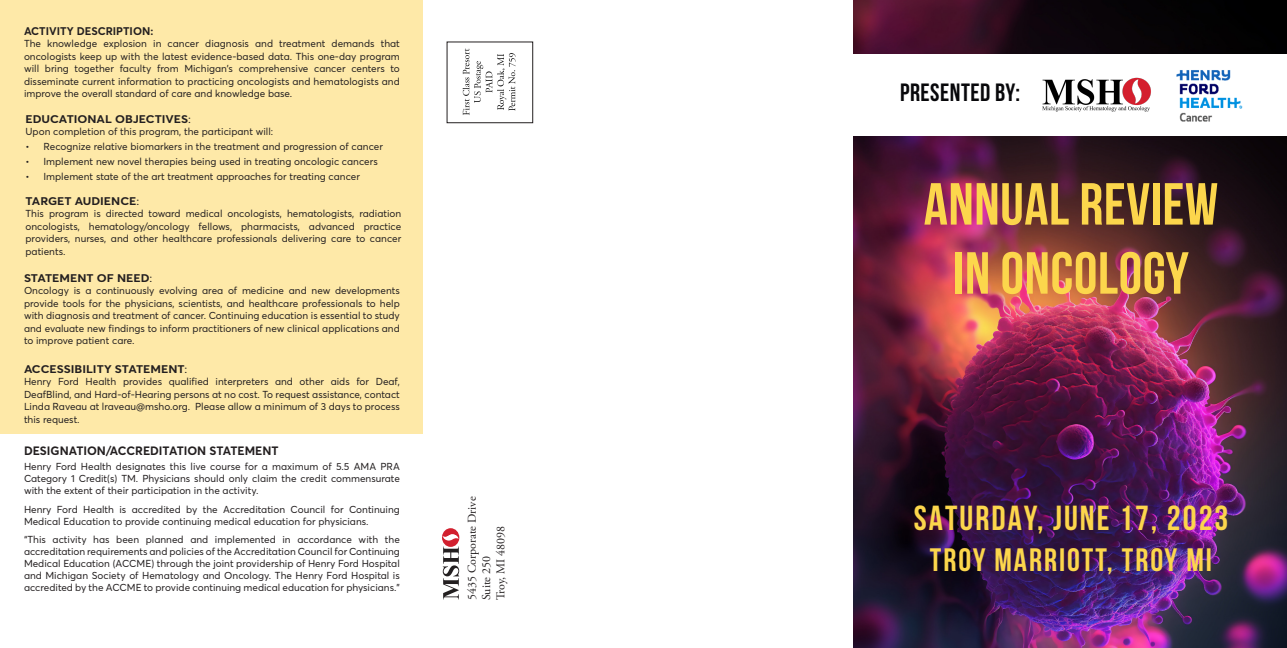
<style>
.page{position:relative;width:1287px;height:648px;background:#fff}
.page>*{position:absolute;margin:0;border:0;box-sizing:border-box;transform-origin:0 0}
.t1{font:700 59.2px "Bebas Neue";letter-spacing:.01em;color:#fcd64c}
.t2{font:700 34.8px "Bebas Neue";letter-spacing:.06em;color:#fcd64c}
.t3{font:700 32.4px "Bebas Neue";letter-spacing:.06em;color:#fcd64c}
.t4{font:700 25px "Bebas Neue";letter-spacing:.02em;color:#08080b}
.t5{font:12px "Adobe Garamond Pro";color:#231f20}
.t6{font:700 12px "Averta";color:#231f20}
.t7{font:700 11px "Averta";color:#231f20;scale:1.1 1}
.t8{font:700 11px "Averta";color:#231f20}
.t9{font:10px/12.5px "Averta";color:#231f20;text-align:justify}
.s1{font-weight:400}
</style>
<div class="page">
<svg style="left:442px;top:528px;width:17px;height:72px"></svg>
<div style="left:0;top:0;width:423px;height:433px;background:#fee9a8"></div>
<img style="left:853px;top:0;width:434px;height:648px">
<img style="left:462px;top:48px;width:54px;height:67px">
<div style="left:447px;top:42px;width:86px;height:81px;border:1px solid #231f20"></div>
<div style="left:853px;top:54px;width:434px;height:82px;background:#fff"></div>
<img style="left:1042px;top:78px;width:109px;height:33px">
<img style="left:1176px;top:70px;width:67px;height:52px">
<p class="t8" style="left:24px;top:24px;width:131px">ACTIVITY DESCRIPTION:</p>
<p class="t9" style="left:24px;top:37px;width:377px">The knowledge explosion in cancer diagnosis and treatment demands that oncologists keep up with the latest evidence-based data. This one-day program will bring together faculty from Michigan’s comprehensive cancer centers to disseminate current information to practicing oncologists and hematologists and improve the overall standard of care and knowledge base.</p>
<p class="t7" style="left:26px;top:112px;width:152px">EDUCATIONAL OBJECTIVES<span class="s1">:</span></p>
<p class="t9" style="left:26px;top:125px;width:249px">Upon completion of this program, the participant will:</p>
<p class="t9" style="left:26px;top:140px;width:359px">• Recognize relative biomarkers in the treatment and progression of cancer</p>
<p class="t9" style="left:26px;top:155px;width:354px">• Implement new novel therapies being used in treating oncologic cancers</p>
<p class="t9" style="left:26px;top:170px;width:336px">• Implement state of the art treatment approaches for treating cancer</p>
<p class="t7" style="left:26px;top:194px;width:105px">TARGET AUDIENCE<span class="s1">:</span></p>
<p class="t9" style="left:26px;top:208px;width:377px">This program is directed toward medical oncologists, hematologists, radiation oncologists, hematology/oncology fellows, pharmacists, advanced practice providers, nurses, and other healthcare professionals delivering care to cancer patients.</p>
<p class="t7" style="left:24px;top:271px;width:118px">STATEMENT OF NEED<span class="s1">:</span></p>
<p class="t9" style="left:24px;top:284px;width:377px">Oncology is a continuously evolving area of medicine and new developments provide tools for the physicians, scientists, and healthcare professionals to help with diagnosis and treatment of cancer. Continuing education is essential to study and evaluate new findings to inform practitioners of new clinical applications and to improve patient care.</p>
<p class="t7" style="left:24px;top:362px;width:150px">ACCESSIBILITY STATEMENT<span class="s1">:</span></p>
<p class="t9" style="left:24px;top:375px;width:377px">Henry Ford Health provides qualified interpreters and other aids for Deaf, DeafBlind, and Hard-of-Hearing persons at no cost. To request assistance, contact Linda Raveau at lraveau@msho.org. Please allow a minimum of 3 days to process this request.</p>
<p class="t6" style="left:24px;top:443px;width:256px">DESIGNATION/ACCREDITATION STATEMENT</p>
<p class="t9" style="left:24px;top:460px;width:377px;line-height:12px">Henry Ford Health designates this live course for a maximum of 5.5 AMA PRA Category 1 Credit(s) TM. Physicians should only claim the credit commensurate with the extent of their participation in the activity.</p>
<p class="t9" style="left:24px;top:503px;width:377px;line-height:12px">Henry Ford Health is accredited by the Accreditation Council for Continuing<br>Medical Education to provide continuing medical education for physicians.</p>
<p class="t9" style="left:24px;top:533px;width:377px;line-height:12px">“This activity has been planned and implemented in accordance with the accreditation requirements and policies of the Accreditation Council for Continuing Medical Education (ACCME) through the joint providership of Henry Ford Hospital and Michigan Society of Hematology and Oncology. The Henry Ford Hospital is accredited by the ACCME to provide continuing medical education for physicians.”</p>
<p class="t5" style="left:465px;top:600px;width:105px;rotate:-90deg">5435 Corporate Drive</p>
<p class="t5" style="left:493px;top:600px;width:76px;rotate:-90deg">Troy, MI 48098</p>
<p class="t5" style="left:479px;top:600px;width:46px;rotate:-90deg">Suite 250</p>
<p class="t4" style="left:900px;top:79px;width:121px">PRESENTED BY:</p>
<p class="t1" style="left:924px;top:172px;width:296px">ANNUAL REVIEW</p>
<p class="t1" style="left:953px;top:241px;width:237px">IN ONCOLOGY</p>
<p class="t2" style="left:914px;top:499px;width:316px">SATURDAY, JUNE 17, 2023</p>
<p class="t3" style="left:930px;top:542px;width:284px">TROY MARRIOTT, TROY MI</p>
</div>
